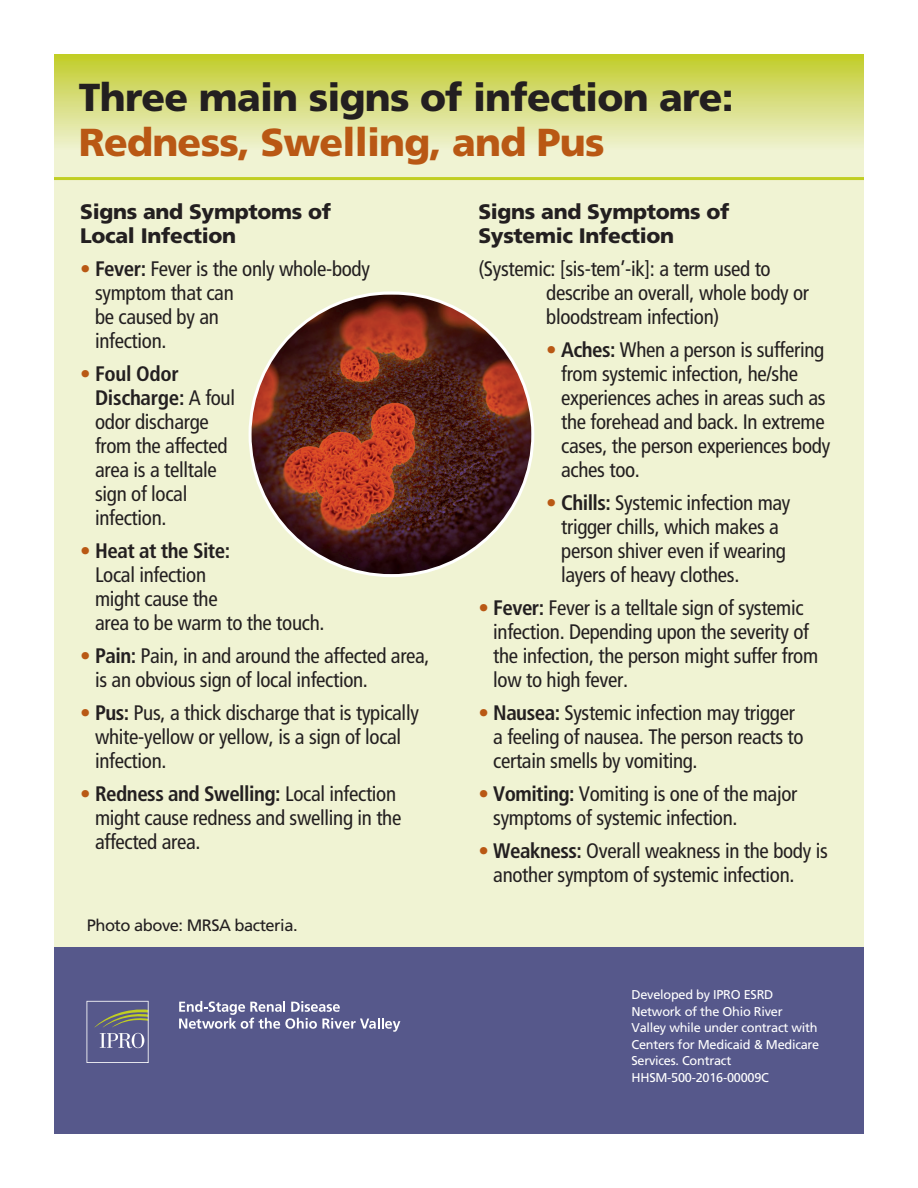
<style>
.page{position:relative;width:918px;height:1188px;background:#fff}
.page>*{position:absolute;margin:0;border:0;box-sizing:border-box;transform-origin:0 0}
.t1{font:900 39px/45px "Frutiger";letter-spacing:-.02em;color:#231f20}
.t2{font:condensed 21px/24px "Frutiger LT Std";letter-spacing:-.015em;color:#231f20}
.t3{font:900 21px/24px "Frutiger";letter-spacing:-.015em;color:#231f20}
.t4{font:16.5px "Frutiger LT Std";letter-spacing:-.03em;color:#231f20}
.t5{font:12.75px/16.5px "Frutiger LT Std";letter-spacing:-.02em;color:#fff}
.s1{color:#b95814}
.s2{font-weight:700}
</style>
<div class="page">
<div style="left:54px;top:54px;width:810px;height:914px;background:#f0f3d3"></div>
<div style="left:54px;top:54px;width:810px;height:96px;background:linear-gradient(to bottom,#c1cc29,#eef1d1)"></div>
<div style="left:54px;top:948px;width:810px;height:186px;background:#56588b"></div>
<svg style="left:86px;top:1001px;width:63px;height:62px"></svg>
<svg style="left:179px;top:1001px;width:221px;height:31px"></svg>
<img style="left:250px;top:295px;width:283px;height:279px">
<hr style="left:54px;top:177px;width:810px;height:3px;background:#c1ce23">
<p class="t1" style="left:79px;top:75px;width:656px">Three main signs of infection are:<br><span class="s1">Redness, Swelling, and Pus</span></p>
<p class="t3" style="left:80px;top:199px;width:253px">Signs and Symptoms of<br>Local Infection</p>
<p class="t2" style="left:95px;top:257px;width:276px;text-indent:-15px"><span class="s1">•</span> <span class="s2">Fever:</span> Fever is the only whole-body symptom that can<br>be caused by an<br>infection.</p>
<p class="t2" style="left:95px;top:362px;width:142px;text-indent:-15px"><span class="s1">•</span> <span class="s2">Foul Odor<br>Discharge:</span> A foul odor discharge from the affected area is a telltale sign of local infection.</p>
<p class="t2" style="left:95px;top:539px;width:231px;text-indent:-15px"><span class="s1">•</span> <span class="s2">Heat at the Site:<br></span>Local infection<br>might cause the<br>area to be warm to the touch.</p>
<p class="t2" style="left:95px;top:644px;width:336px;text-indent:-15px"><span class="s1">•</span> <span class="s2">Pain:</span> Pain, in and around the affected area, is an obvious sign of local infection.</p>
<p class="t2" style="left:95px;top:701px;width:325px;text-indent:-15px"><span class="s1">•</span> <span class="s2">Pus:</span> Pus, a thick discharge that is typically white-yellow or yellow, is a sign of local infection.</p>
<p class="t2" style="left:95px;top:782px;width:308px;text-indent:-15px"><span class="s1">•</span> <span class="s2">Redness and Swelling:</span> Local infection might cause redness and swelling in the affected area.</p>
<p class="t3" style="left:478px;top:199px;width:253px">Signs and Symptoms of<br>Systemic Infection</p>
<p class="t2" style="left:546px;top:257px;width:264px;text-indent:-68px">(Systemic: [sis-tem’-ik]: a term used to describe an overall, whole body or bloodstream infection)</p>
<p class="t2" style="left:561px;top:338px;width:271px;text-indent:-15px"><span class="s1">•</span> <span class="s2">Aches:</span> When a person is suffering from systemic infection, he/she experiences aches in areas such as the forehead and back. In extreme cases, the person experiences body aches too.</p>
<p class="t2" style="left:561px;top:491px;width:231px;text-indent:-15px"><span class="s1">•</span> <span class="s2">Chills:</span> Systemic infection may trigger chills, which makes a person shiver even if wearing layers of heavy clothes.</p>
<p class="t2" style="left:493px;top:596px;width:326px;text-indent:-15px"><span class="s1">•</span> <span class="s2">Fever:</span> Fever is a telltale sign of systemic infection. Depending upon the severity of the infection, the person might suffer from low to high fever.</p>
<p class="t2" style="left:493px;top:701px;width:312px;text-indent:-15px"><span class="s1">•</span> <span class="s2">Nausea:</span> Systemic infection may trigger a feeling of nausea. The person reacts to certain smells by vomiting.</p>
<p class="t2" style="left:493px;top:782px;width:306px;text-indent:-15px"><span class="s1">•</span> <span class="s2">Vomiting:</span> Vomiting is one of the major symptoms of systemic infection.</p>
<p class="t2" style="left:493px;top:839px;width:336px;text-indent:-15px"><span class="s1">•</span> <span class="s2">Weakness:</span> Overall weakness in the body is another symptom of systemic infection.</p>
<p class="t4" style="left:87px;top:916px;width:212px">Photo above: MRSA bacteria.</p>
<p class="t5" style="left:632px;top:987px;width:189px">Developed by IPRO ESRD<br>Network of the Ohio River<br>Valley while under contract with<br>Centers for Medicaid &amp; Medicare<br>Services. Contract<br>HHSM-500-2016-00009C</p>
</div>
